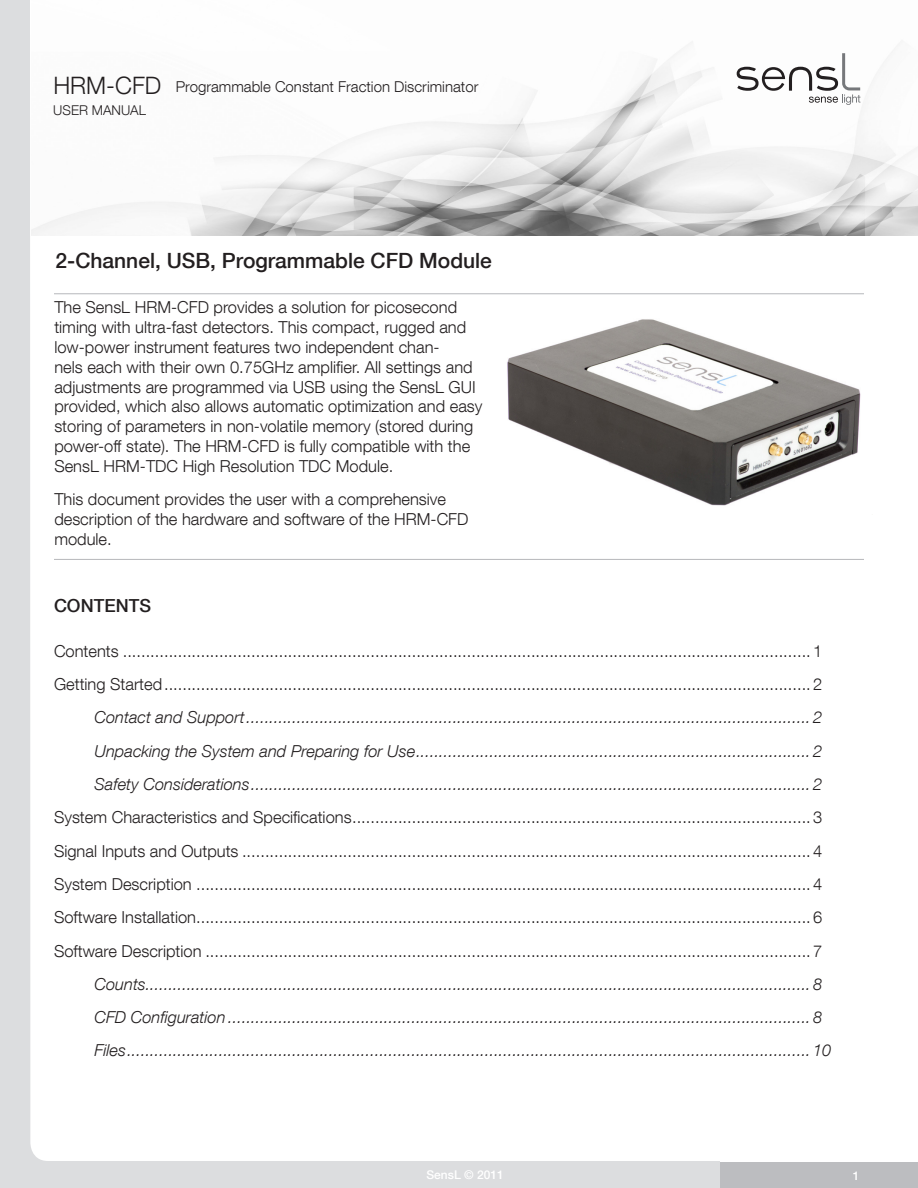
<style>
.page{position:relative;width:918px;height:1188px;background:#fff}
.page>*{position:absolute;margin:0;border:0;box-sizing:border-box;transform-origin:0 0}
.t1{font:500 21px "Helvetica Neue LT Com";color:#231f20}
.t2{font:500 18px "Helvetica Neue LT Com";color:#231f20}
.t3{font:300 16.5px/19.8px "Helvetica Neue LT Com";color:#231f20}
.t4{font:italic 300 16.5px/33.3px "Helvetica Neue LT Com";color:#231f20;text-align:justify}
.t5{font:300 15px "Helvetica Neue LT Com";color:#231f20}
.t6{font:300 13.5px "Helvetica Neue LT Com";color:#231f20}
.t7{font:500 12px "Helvetica Neue LT Com";color:#fff}
.s1{font-size:24px}
</style>
<div class="page">
<div style="left:0;top:0;width:720px;height:1188px;background:#dcdddf"></div>
<div style="left:30px;top:0;width:834px;height:1161px;background:#fff"></div>
<div style="left:720px;top:1162px;width:198px;height:26px;background:#bcbdc0"></div>
<img style="left:31px;top:0;width:887px;height:236px">
<svg style="left:737px;top:53px;width:123px;height:52px"></svg>
<img style="left:489px;top:309px;width:375px;height:205px">
<hr style="left:54px;top:293px;width:810px;height:1px;background:#b6b7bb">
<hr style="left:54px;top:559px;width:810px;height:1px;background:#b6b7bb">
<p class="t5" style="left:53px;top:78px;width:427px"><span class="s1">HRM-CFD</span> Programmable Constant Fraction Discriminator</p>
<p class="t6" style="left:53px;top:102px;width:94px">USER MANUAL</p>
<p class="t1" style="left:56px;top:248px;width:438px">2-Channel, USB, Programmable CFD Module</p>
<p class="t3" style="left:54px;top:297px;width:430px">The SensL HRM-CFD provides a solution for picosecond timing with ultra-fast detectors. This compact, rugged and low-power instrument features two independent chan-<br>nels each with their own 0.75GHz amplifier. All settings and adjustments are programmed via USB using the SensL GUI provided, which also allows automatic optimization and easy storing of parameters in non-volatile memory (stored during power-off state). The HRM-CFD is fully compatible with the SensL HRM-TDC High Resolution TDC Module.</p>
<p class="t3" style="left:54px;top:489px;width:416px">This document provides the user with a comprehensive description of the hardware and software of the HRM-CFD module.</p>
<p class="t2" style="left:54px;top:595px;width:99px">CONTENTS</p>
<p class="t3" style="left:54px;top:634px;width:770px;line-height:33.3px">Contents ......................................................................................................................................................1<br>Getting Started.............................................................................................................................................2</p>
<p class="t4" style="left:95px;top:701px;width:729px">Contact and Support...........................................................................................................................2<br>Unpacking the System and Preparing for Use......................................................................................2<br>Safety Considerations..........................................................................................................................2</p>
<p class="t3" style="left:54px;top:800px;width:770px;line-height:33.3px;text-align:justify">System Characteristics and Specifications....................................................................................................3<br>Signal Inputs and Outputs ............................................................................................................................4<br>System Description ......................................................................................................................................4<br>Software Installation......................................................................................................................................6<br>Software Description ....................................................................................................................................7</p>
<p class="t4" style="left:95px;top:967px;width:738px;text-align:left">Counts.................................................................................................................................................8<br>CFD Configuration ...............................................................................................................................8<br>Files.....................................................................................................................................................10</p>
<p class="t7" style="left:426px;top:1168px;width:79px">SensL © 2011</p>
<p class="t7" style="left:853px;top:1168px;width:8px">1</p>
</div>
